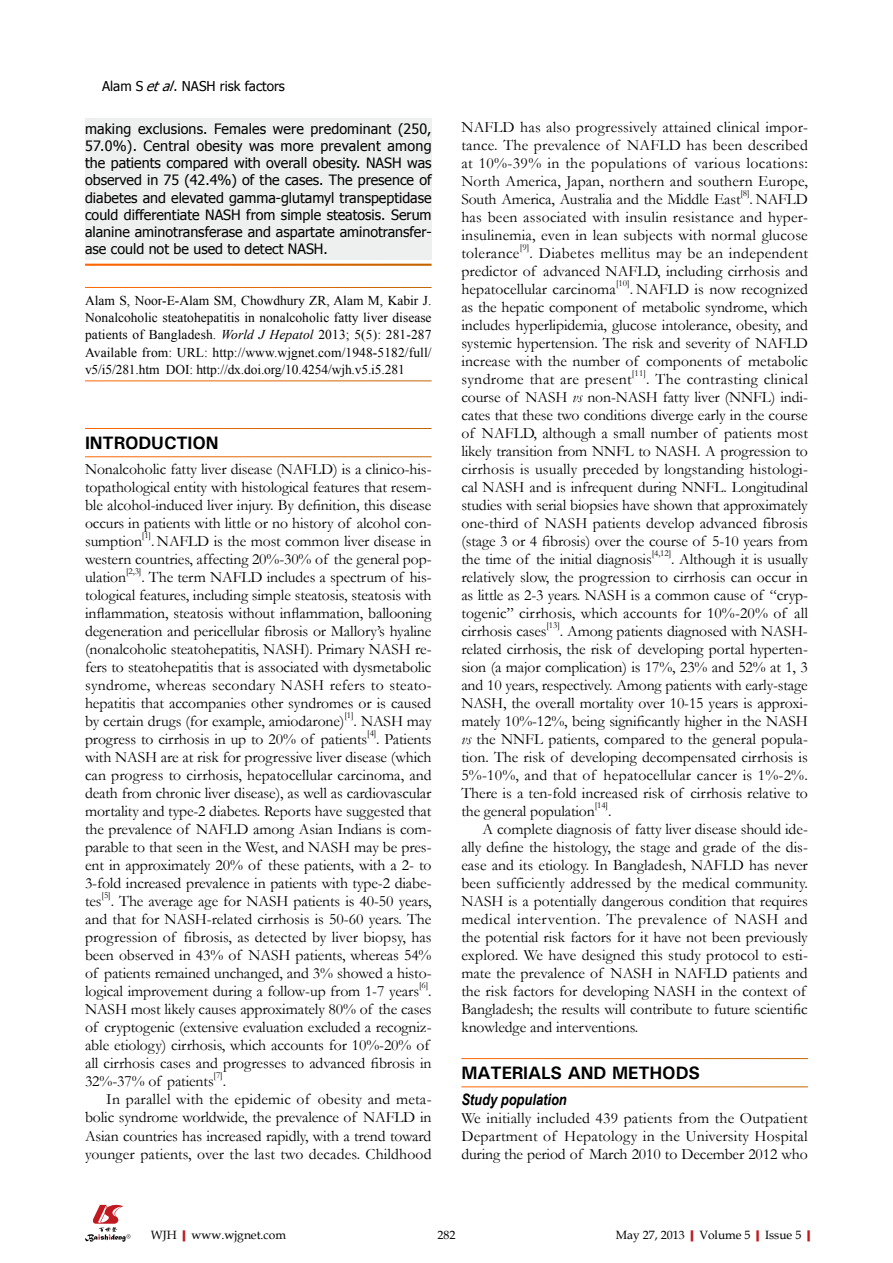
<style>
.page{position:relative;width:893px;height:1263px;background:#fff}
.page>*{position:absolute;margin:0;border:0;box-sizing:border-box;transform-origin:0 0}
.t1{font:700 18px "Univers";letter-spacing:-.01em;color:#000}
.t2{font:15.75px/18px "Garamond";letter-spacing:-.005em;color:#000;text-align:justify}
.t3{font:15.75px "Garamond";letter-spacing:.015em;color:#000}
.t4{font:15.75px "Garamond";letter-spacing:.03em;color:#000}
.t5{font:italic 700 15.75px "Arial Narrow";color:#000}
.t6{font:14.25px/17.2px "Tahoma";color:#000;text-align:justify}
.t7{font:13.5px/17.2px "Times New Roman";letter-spacing:-.01em;color:#000;text-align:justify}
.t8{font:13.5px "Tahoma";color:#000}
.t9{font:12px "Book Antiqua";color:#000}
.t10{font:9.15px "Garamond";letter-spacing:-.01em;color:#000}
.s1{font-style:italic}
.s2{font-weight:700;color:#c01920}
</style>
<div class="page">
<div style="left:85px;top:119px;width:347px;height:141px;background:#eeefef"></div>
<svg style="left:85px;top:1205px;width:46px;height:37px"></svg>
<p class="t8" style="left:102px;top:77px;width:184px">Alam S <span class="s1">etal</span>. NASH risk factors</p>
<p class="t6" style="left:85px;top:119px;width:348px">making exclusions. Females were predominant (250, 57.0%). Central obesity was more prevalent among the patients compared with overall obesity. NASH was observed in 75 (42.4%) of the cases. The presence of diabetes and elevated gamma-glutamyl transpeptidase could differentiate NASH from simple steatosis. Serum alanine aminotransferase and aspartate aminotransfer&shy;ase could not be used to detect NASH.</p>
<p class="t7" style="left:85px;top:292px;width:348px">Alam S, Noor-E-Alam SM, Chowdhury ZR, Alam M, Kabir J.<br>Nonalcoholic steatohepatitis in nonalcoholic fatty liver disease patients of Bangladesh. <span class="s1">World J Hepatol</span> 2013; 5(5): 281-287<br>Available from: URL: http://www.wjgnet.com/1948-5182/full/ v5/i5/281.htm DOI: http://dx.doi.org/10.4254/wjh.v5.i5.281</p>
<p class="t1" style="left:85px;top:431px;width:135px">INTRODUCTION</p>
<p class="t2" style="left:85px;top:459px;width:348px">Nonalcoholic fatty liver disease (NAFLD) is a clinico-his&shy;topathological entity with histological features that resem&shy;ble alcohol-induced liver injury. By definition, this disease occurs in patients with little or no history of alcohol con&shy;sumption</p>
<p class="t10" style="left:142px;top:529px;width:11px">[1]</p>
<p class="t2" style="left:85px;top:531px;width:348px;text-indent:66px">. NAFLD is the most common liver disease in western countries, affecting 20%-30% of the general pop&shy;ulation</p>
<p class="t10" style="left:126px;top:565px;width:17px">[2,3]</p>
<p class="t2" style="left:85px;top:567px;width:348px;text-indent:56px">. The term NAFLD includes a spectrum of his&shy;tological features, including simple steatosis, steatosis with inflammation, steatosis without inflammation, ballooning degeneration and pericellular fibrosis or Mallory’s hyaline (nonalcoholic steatohepatitis, NASH). Primary NASH re&shy;fers to steatohepatitis that is associated with dysmetabolic syndrome, whereas secondary NASH refers to steato&shy;hepatitis that accompanies other syndromes or is caused by certain drugs (for example, amiodarone)</p>
<p class="t10" style="left:344px;top:709px;width:11px">[1]</p>
<p class="t2" style="left:85px;top:711px;width:348px;text-indent:269px">. NASH may progress to cirrhosis in up to 20% of patients</p>
<p class="t10" style="left:367px;top:727px;width:11px">[4]</p>
<p class="t2" style="left:85px;top:729px;width:348px;text-indent:291px">. Patients with NASH are at risk for progressive liver disease (which can progress to cirrhosis, hepatocellular carcinoma, and death from chronic liver disease), as well as cardiovascular mortality and type-2 diabetes. Reports have suggested that the prevalence of NAFLD among Asian Indians is com&shy;parable to that seen in the West, and NASH may be pres&shy;ent in approximately 20% of these patients, with a 2- to 3-fold increased prevalence in patients with type-2 diabe&shy;tes</p>
<p class="t10" style="left:102px;top:889px;width:11px">[5]</p>
<p class="t2" style="left:85px;top:891px;width:348px;text-indent:26px">. The average age for NASH patients is 40-50 years, and that for NASH-related cirrhosis is 50-60 years. The progression of fibrosis, as detected by liver biopsy, has been observed in 43% of NASH patients, whereas 54% of patients remained unchanged, and 3% showed a histo&shy;logical improvement during a follow-up from 1-7 years</p>
<p class="t10" style="left:419px;top:979px;width:11px">[6]</p>
<p class="t2" style="left:85px;top:981px;width:348px;text-align:left;text-indent:343px">.<br>NASH most likely causes approximately 80% of the cases of cryptogenic (extensive evaluation excluded a recogniz&shy;able etiology) cirrhosis, which accounts for 10%-20% of all cirrhosis cases and progresses to advanced fibrosis in 32%-37% of patients</p>
<p class="t10" style="left:214px;top:1069px;width:11px">[7]</p>
<p class="t2" style="left:223px;top:1071px;width:5px">.</p>
<p class="t3" style="left:106px;top:1088px;width:327px">In parallel with the epidemic of obesity and meta-</p>
<p class="t2" style="left:85px;top:1108px;width:348px">bolic syndrome worldwide, the prevalence of NAFLD in</p>
<p class="t2" style="left:85px;top:1126px;width:348px">Asian countries has increased rapidly, with a trend toward</p>
<p class="t2" style="left:85px;top:1144px;width:348px">younger patients, over the last two decades. Childhood</p>
<p class="t2" style="left:461px;top:118px;width:348px">NAFLD has also progressively attained clinical impor&shy;tance. The prevalence of NAFLD has been described at 10%-39% in the populations of various locations:<br>North America, Japan, northern and southern Europe, South America, Australia and the Middle East</p>
<p class="t10" style="left:740px;top:187px;width:11px">[8]</p>
<p class="t2" style="left:461px;top:190px;width:348px;text-indent:288px">. NAFLD has been associated with insulin resistance and hyper&shy;insulinemia, even in lean subjects with normal glucose tolerance</p>
<p class="t10" style="left:520px;top:241px;width:11px">[9]</p>
<p class="t2" style="left:461px;top:244px;width:348px;text-indent:68px">. Diabetes mellitus may be an independent predictor of advanced NAFLD, including cirrhosis and hepatocellular carcinoma</p>
<p class="t10" style="left:616px;top:277px;width:15px">[10]</p>
<p class="t2" style="left:461px;top:280px;width:348px;text-indent:168px">. NAFLD is now recognized as the hepatic component of metabolic syndrome, which includes hyperlipidemia, glucose intolerance, obesity, and systemic hypertension. The risk and severity of NAFLD increase with the number of components of metabolic syndrome that are present</p>
<p class="t10" style="left:632px;top:367px;width:16px">[11]</p>
<p class="t2" style="left:461px;top:370px;width:348px;text-indent:185px">. The contrasting clinical course of NASH <span class="s1">vs</span> non-NASH fatty liver (NNFL) indi&shy;cates that these two conditions diverge early in the course of NAFLD, although a small number of patients most likely transition from NNFL to NASH. A progression to cirrhosis is usually preceded by longstanding histologi&shy;cal NASH and is infrequent during NNFL. Longitudinal studies with serial biopsies have shown that approximately one-third of NASH patients develop advanced fibrosis (stage 3 or 4 fibrosis) over the course of 5-10 years from the time of the initial diagnosis</p>
<p class="t10" style="left:652px;top:547px;width:21px">[4,12]</p>
<p class="t2" style="left:461px;top:550px;width:348px;text-indent:210px">. Although it is usually relatively slow, the progression to cirrhosis can occur in as little as 2-3 years. NASH is a common cause of “cryp&shy;togenic” cirrhosis, which accounts for 10%-20% of all cirrhosis cases</p>
<p class="t10" style="left:547px;top:619px;width:15px">[13]</p>
<p class="t2" style="left:461px;top:622px;width:348px;text-indent:98px">. Among patients diagnosed with NASH&shy;related cirrhosis, the risk of developing portal hyperten&shy;sion (a major complication) is 17%, 23% and 52% at 1, 3 and 10 years, respectively. Among patients with early-stage NASH, the overall mortality over 10-15 years is approxi&shy;mately 10%-12%, being significantly higher in the NASH <span class="s1">vs</span> the NNFL patients, compared to the general popula&shy;tion. The risk of developing decompensated cirrhosis is 5%-10%, and that of hepatocellular cancer is 1%-2%.<br>There is a ten-fold increased risk of cirrhosis relative to the general population</p>
<p class="t10" style="left:595px;top:799px;width:15px">[14]</p>
<p class="t2" style="left:608px;top:802px;width:5px">.</p>
<p class="t2" style="left:483px;top:820px;width:327px">A complete diagnosis of fatty liver disease should ide-</p>
<p class="t2" style="left:461px;top:838px;width:348px">ally define the histology, the stage and grade of the dis-</p>
<p class="t2" style="left:461px;top:856px;width:348px">ease and its etiology. In Bangladesh, NAFLD has never</p>
<p class="t2" style="left:461px;top:874px;width:348px">been sufficiently addressed by the medical community.</p>
<p class="t2" style="left:461px;top:892px;width:348px">NASH is a potentially dangerous condition that requires</p>
<p class="t4" style="left:461px;top:908px;width:348px">medical intervention. The prevalence of NASH and</p>
<p class="t2" style="left:461px;top:928px;width:348px">the potential risk factors for it have not been previously</p>
<p class="t2" style="left:461px;top:946px;width:348px">explored. We have designed this study protocol to esti-</p>
<p class="t2" style="left:461px;top:964px;width:348px">mate the prevalence of NASH in NAFLD patients and</p>
<p class="t2" style="left:461px;top:982px;width:346px">the risk factors for developing NASH in the context of</p>
<p class="t2" style="left:461px;top:1000px;width:348px">Bangladesh; the results will contribute to future scientific</p>
<p class="t2" style="left:461px;top:1018px;width:178px">knowledge and interventions.</p>
<p class="t1" style="left:461px;top:1062px;width:240px">MATERIALS AND METHODS</p>
<p class="t5" style="left:461px;top:1087px;width:107px">Study population</p>
<p class="t2" style="left:461px;top:1108px;width:348px">We initially included 439 patients from the Outpatient Department of Hepatology in the University Hospital during the period of March 2010 to December 2012 who</p>
<p class="t9" style="left:151px;top:1226px;width:137px">WJH<span class="s2">|</span>www.wjgnet.com</p>
<p class="t9" style="left:437px;top:1226px;width:19px">282</p>
<p class="t9" style="left:616px;top:1226px;width:202px">May 27, 2013<span class="s2">|</span>Volume 5<span class="s2">|</span>Issue 5<span class="s2">|</span></p>
</div>
